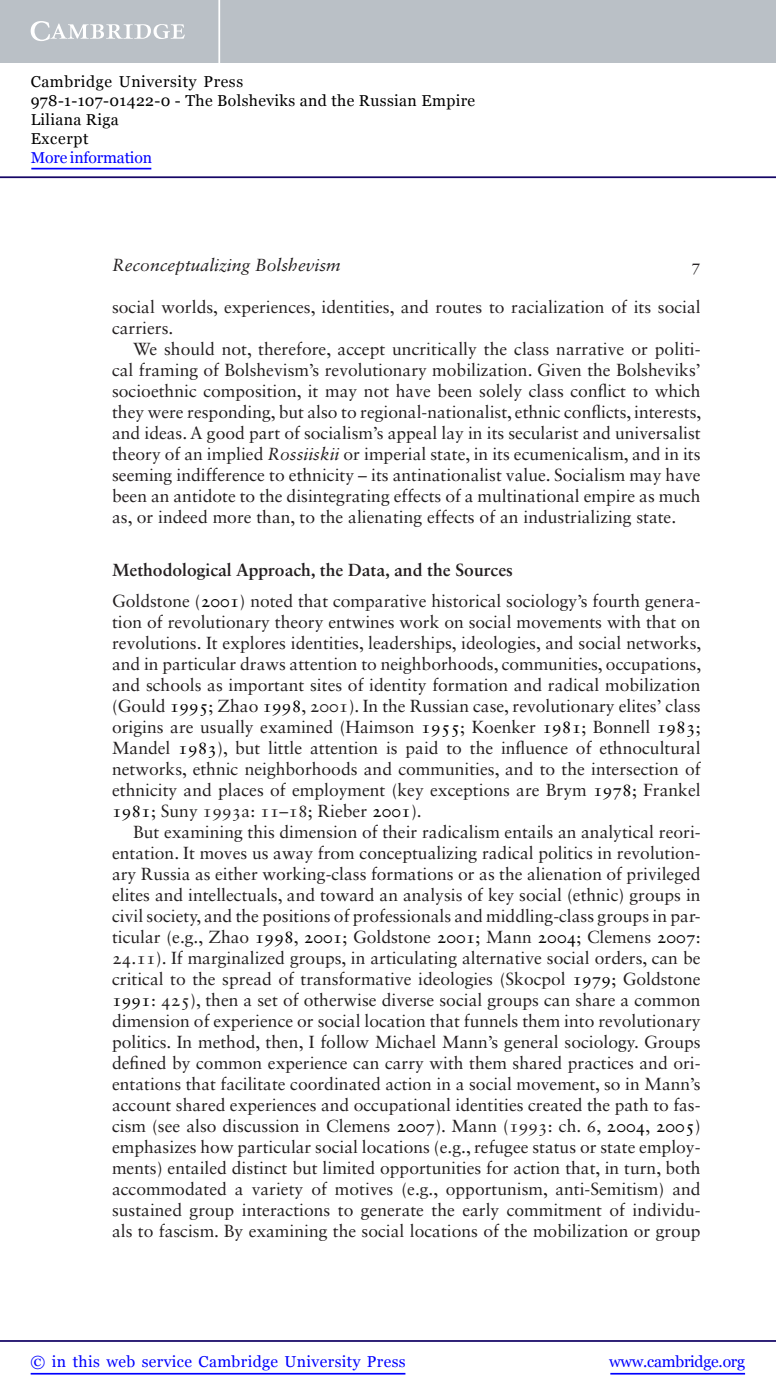
<style>
.page{position:relative;width:776px;height:1400px;background:#fff}
.page>*{position:absolute;margin:0;border:0;box-sizing:border-box;transform-origin:0 0}
.t1{font:17.5px/31.5px "Sabon LT Std";color:#231f20}
.t2{font:italic 17.5px "Sabon LT Std";color:#231f20}
.t3{font:16.62px "Sabon LT Std";color:#231f20}
.t4{font:15.75px/18.9px "Georgia";letter-spacing:.025em;color:#000}
.t5{font:15.75px "Georgia";letter-spacing:.025em;color:#00f}
.t6{font:15.75px "Georgia";letter-spacing:-.015em;color:#00f}
.t7{font:15.75px "Georgia";letter-spacing:-.01em;color:#00f}
.s1{font-style:italic}
.s2{font-weight:700}
.s3{color:#000}
</style>
<div class="page">
<div style="left:0;top:0;width:775px;height:63px;background:#bac0c6"></div>
<svg style="left:31px;top:21px;width:154px;height:20px"></svg>
<hr style="left:218px;top:0;width:2px;height:63px;background:#fff">
<hr style="left:0;top:176px;width:775px;height:2px;background:#150666">
<hr style="left:610px;top:1373px;width:134px;height:2px;background:#00f">
<hr style="left:0;top:1340px;width:775px;height:2px;background:#150666">
<hr style="left:31px;top:1373px;width:374px;height:2px;background:#00f">
<hr style="left:31px;top:168px;width:120px;height:1px;background:#00f">
<p class="t4" style="left:31px;top:72px;width:446px">Cambridge University Press<br>978-1-107-01422-0 - The Bolsheviks and the Russian Empire<br>Liliana Riga<br>Excerpt</p>
<p class="t7" style="left:31px;top:148px;width:123px">More information</p>
<p class="t2" style="left:112px;top:255px;width:230px">Reconceptualizing Bolshevism</p>
<p class="t3" style="left:691px;top:255px;width:11px">7</p>
<p class="t1" style="left:112px;top:291px;width:590px">social worlds, experiences, identities, and routes to racialization of its social</p>
<p class="t1" style="left:112px;top:312px;width:63px">carriers.</p>
<p class="t1" style="left:133px;top:333px;width:568px">We should not, therefore, accept uncritically the class narrative or politi-</p>
<p class="t1" style="left:112px;top:354px;width:590px">cal framing of Bolshevism’s revolutionary mobilization. Given the Bolsheviks’</p>
<p class="t1" style="left:112px;top:375px;width:590px">socioethnic composition, it may not have been solely class conflict to which</p>
<p class="t1" style="left:112px;top:396px;width:590px">they were responding, but also to regional-nationalist, ethnic conflicts, interests,</p>
<p class="t1" style="left:112px;top:417px;width:590px">and ideas. A good part of socialism’s appeal lay in its secularist and universalist</p>
<p class="t1" style="left:112px;top:438px;width:589px">theory of an implied <span class="s1">Rossiiskii</span> or imperial state, in its ecumenicalism, and in its</p>
<p class="t1" style="left:112px;top:459px;width:589px">seeming indifference to ethnicity – its antinationalist value. Socialism may have</p>
<p class="t1" style="left:112px;top:480px;width:589px">been an antidote to the disintegrating effects of a multinational empire as much</p>
<p class="t1" style="left:112px;top:501px;width:565px">as, or indeed more than, to the alienating effects of an industrializing state.</p>
<p class="t1" style="left:112px;top:554px;width:589px"><span class="s2">Methodological Approach, the Data, and the Sources<br></span>Goldstone (<span class="s3">2001</span>) noted that comparative historical sociology’s fourth genera-</p>
<p class="t1" style="left:112px;top:606px;width:589px">tion of revolutionary theory entwines work on social movements with that on</p>
<p class="t1" style="left:112px;top:627px;width:590px">revolutions. It explores identities, leaderships, ideologies, and social networks,</p>
<p class="t1" style="left:112px;top:648px;width:590px">and in particular draws attention to neighborhoods, communities, occupations,</p>
<p class="t1" style="left:112px;top:669px;width:589px">and schools as important sites of identity formation and radical mobilization</p>
<p class="t1" style="left:112px;top:690px;width:589px">(Gould <span class="s3">1995</span>; Zhao <span class="s3">1998</span>, 2001). In the Russian case, revolutionary elites’ class</p>
<p class="t1" style="left:112px;top:711px;width:589px">origins are usually examined (Haimson <span class="s3">1955</span>; Koenker <span class="s3">1981</span>; Bonnell <span class="s3">1983</span>;</p>
<p class="t1" style="left:112px;top:732px;width:589px">Mandel <span class="s3">1983</span>), but little attention is paid to the influence of ethnocultural</p>
<p class="t1" style="left:112px;top:753px;width:589px">networks, ethnic neighborhoods and communities, and to the intersection of</p>
<p class="t1" style="left:112px;top:774px;width:589px">ethnicity and places of employment (key exceptions are Brym <span class="s3">1978</span>; Frankel</p>
<p class="t1" style="left:112px;top:795px;width:311px"><span class="s3">1981</span>; Suny 1993a: 11–18; Rieber <span class="s3">2001</span>).</p>
<p class="t1" style="left:133px;top:816px;width:569px">But examining this dimension of their radicalism entails an analytical reori-</p>
<p class="t1" style="left:112px;top:837px;width:589px">entation. It moves us away from conceptualizing radical politics in revolution-</p>
<p class="t1" style="left:112px;top:858px;width:589px">ary Russia as either working-class formations or as the alienation of privileged</p>
<p class="t1" style="left:112px;top:879px;width:589px">elites and intellectuals, and toward an analysis of key social (ethnic) groups in</p>
<p class="t1" style="left:112px;top:900px;width:589px">civil society, and the positions of professionals and middling-class groups in par-</p>
<p class="t1" style="left:112px;top:921px;width:590px">ticular (e.g., Zhao <span class="s3">1998</span>, <span class="s3">2001</span>; Goldstone <span class="s3">2001</span>; Mann <span class="s3">2004</span>; Clemens <span class="s3">2007</span>:</p>
<p class="t1" style="left:112px;top:942px;width:589px">24.11). If marginalized groups, in articulating alternative social orders, can be</p>
<p class="t1" style="left:112px;top:963px;width:589px">critical to the spread of transformative ideologies (Skocpol <span class="s3">1979</span>; Goldstone</p>
<p class="t1" style="left:112px;top:984px;width:589px"><span class="s3">1991</span>: 425), then a set of otherwise diverse social groups can share a common</p>
<p class="t1" style="left:112px;top:1005px;width:589px">dimension of experience or social location that funnels them into revolutionary</p>
<p class="t1" style="left:112px;top:1026px;width:589px">politics. In method, then, I follow Michael Mann’s general sociology. Groups</p>
<p class="t1" style="left:112px;top:1047px;width:589px">defined by common experience can carry with them shared practices and ori-</p>
<p class="t1" style="left:112px;top:1068px;width:589px">entations that facilitate coordinated action in a social movement, so in Mann’s</p>
<p class="t1" style="left:112px;top:1089px;width:589px">account shared experiences and occupational identities created the path to fas-</p>
<p class="t1" style="left:112px;top:1110px;width:589px">cism (see also discussion in Clemens <span class="s3">2007</span>). Mann (1993: ch. 6, <span class="s3">2004</span>, <span class="s3">2005</span>)</p>
<p class="t1" style="left:112px;top:1131px;width:589px">emphasizes how particular social locations (e.g., refugee status or state employ-</p>
<p class="t1" style="left:112px;top:1152px;width:589px">ments) entailed distinct but limited opportunities for action that, in turn, both</p>
<p class="t1" style="left:112px;top:1173px;width:590px">accommodated a variety of motives (e.g., opportunism, anti-Semitism) and</p>
<p class="t1" style="left:112px;top:1194px;width:590px">sustained group interactions to generate the early commitment of individu-</p>
<p class="t1" style="left:112px;top:1215px;width:589px">als to fascism. By examining the social locations of the mobilization or group</p>
<p class="t5" style="left:31px;top:1352px;width:376px">© in this web service Cambridge University Press</p>
<p class="t6" style="left:608px;top:1352px;width:137px">www.cambridge.org</p>
</div>
